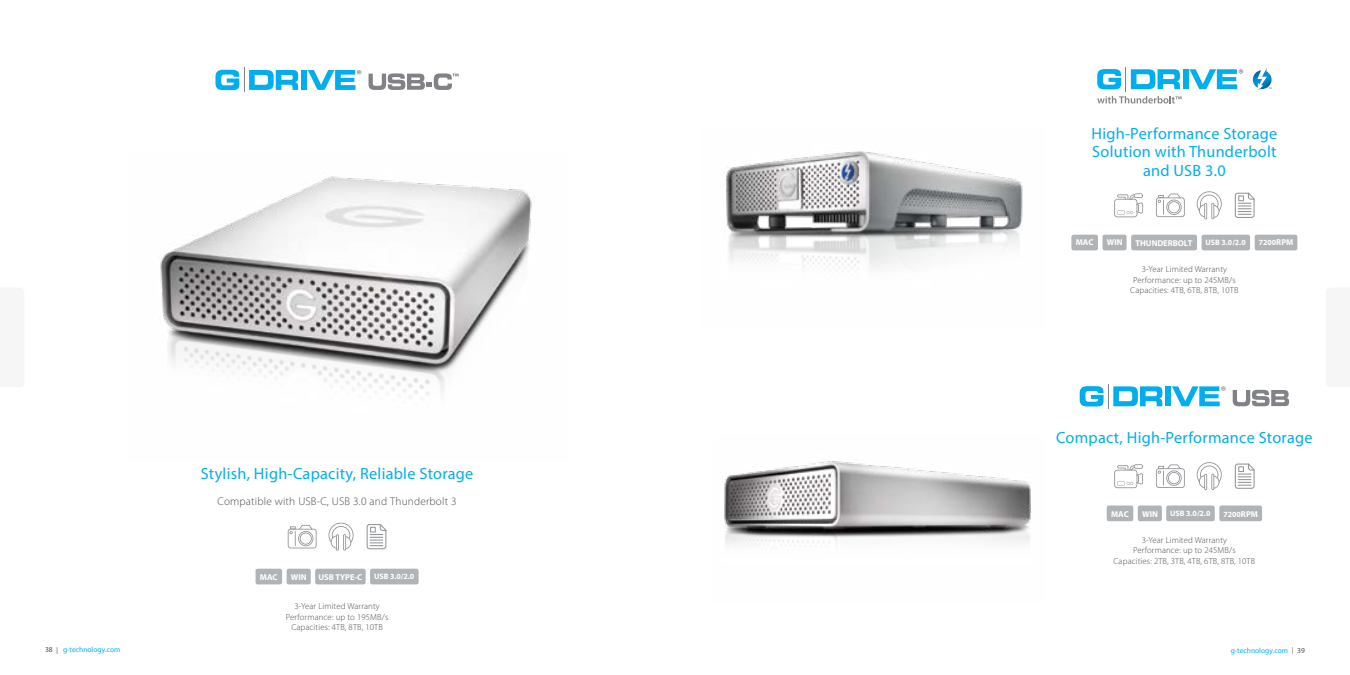
<style>
.page{position:relative;width:1350px;height:675px;background:#fff}
.page>*{position:absolute;margin:0;border:0;box-sizing:border-box;transform-origin:0 0}
.t1{font:16.25px/18.8px "Myriad Pro";letter-spacing:.015em;color:#00aeef;text-align:center}
.t2{font:300 11.25px "Myriad Pro";letter-spacing:.015em;color:#4d4d4f}
.t3{font:300 8.75px/10.5px "Myriad Pro";letter-spacing:.015em;color:#4d4d4f;text-align:center}
.t4{font:700 8.5px "Myriad Pro";letter-spacing:-.01em;color:#fff}
.t5{font:700 7.88px "Myriad Pro";color:#fff}
.t6{font:7.5px "Myriad Pro";color:#00aeef}
.s1{font-size:8.5px}
.s2{color:#4d4d4f}
.s3{font-weight:300;font-size:10px;color:#4d4d4f}
</style>
<div class="page">
<img style="left:160px;top:176px;width:375px;height:221px">
<img style="left:725px;top:151px;width:298px;height:119px">
<img style="left:722px;top:461px;width:309px;height:85px">
<div style="left:256px;top:569px;width:26px;height:15px;background:#b1b4b6;border-radius:2px"></div>
<div style="left:287px;top:569px;width:24px;height:15px;background:#b1b4b6;border-radius:2px"></div>
<div style="left:370px;top:569px;width:49px;height:15px;background:#b1b4b6;border-radius:2px"></div>
<div style="left:315px;top:569px;width:51px;height:15px;background:#b1b4b6;border-radius:2px"></div>
<div style="left:301px;top:70px;width:6px;height:20px;background:#00aeef"></div>
<svg style="left:308px;top:70px;width:53px;height:20px"></svg>
<svg style="left:215px;top:68px;width:83px;height:24px"></svg>
<svg style="left:369px;top:73px;width:90px;height:17px"></svg>
<svg style="left:1253px;top:68px;width:19px;height:23px"></svg>
<div style="left:1183px;top:69px;width:5px;height:20px;background:#00aeef"></div>
<svg style="left:1189px;top:69px;width:54px;height:20px"></svg>
<svg style="left:1097px;top:67px;width:85px;height:37px"></svg>
<div style="left:1131px;top:235px;width:66px;height:15px;background:#b1b4b6;border-radius:2px"></div>
<div style="left:1202px;top:235px;width:48px;height:15px;background:#b1b4b6;border-radius:2px"></div>
<div style="left:1071px;top:235px;width:27px;height:15px;background:#b1b4b6;border-radius:2px"></div>
<div style="left:1102px;top:235px;width:25px;height:15px;background:#b1b4b6;border-radius:2px"></div>
<div style="left:1255px;top:235px;width:42px;height:15px;background:#b1b4b6;border-radius:2px"></div>
<div style="left:1165px;top:386px;width:6px;height:20px;background:#00aeef"></div>
<svg style="left:1172px;top:386px;width:54px;height:20px"></svg>
<svg style="left:1080px;top:384px;width:82px;height:24px"></svg>
<svg style="left:1233px;top:390px;width:56px;height:16px"></svg>
<div style="left:1107px;top:506px;width:26px;height:15px;background:#b1b4b6;border-radius:2px"></div>
<div style="left:1138px;top:506px;width:24px;height:15px;background:#b1b4b6;border-radius:2px"></div>
<div style="left:1219px;top:506px;width:43px;height:15px;background:#b1b4b6;border-radius:2px"></div>
<div style="left:1166px;top:506px;width:49px;height:15px;background:#b1b4b6;border-radius:2px"></div>
<svg style="left:367px;top:524px;width:19px;height:25px"></svg>
<svg style="left:288px;top:525px;width:29px;height:23px"></svg>
<hr style="left:343px;top:534px;width:3px;height:17px;background:#939598">
<hr style="left:336px;top:534px;width:3px;height:17px;background:#939598">
<svg style="left:329px;top:523px;width:25px;height:27px"></svg>
<svg style="left:1235px;top:193px;width:20px;height:25px"></svg>
<svg style="left:1114px;top:193px;width:29px;height:24px"></svg>
<svg style="left:1156px;top:194px;width:29px;height:23px"></svg>
<hr style="left:1211px;top:203px;width:3px;height:16px;background:#939598">
<hr style="left:1204px;top:203px;width:3px;height:16px;background:#939598">
<svg style="left:1197px;top:191px;width:25px;height:27px"></svg>
<svg style="left:1235px;top:464px;width:20px;height:25px"></svg>
<svg style="left:1114px;top:464px;width:29px;height:24px"></svg>
<svg style="left:1156px;top:464px;width:29px;height:24px"></svg>
<hr style="left:1211px;top:474px;width:3px;height:16px;background:#939598">
<hr style="left:1204px;top:474px;width:3px;height:16px;background:#939598">
<svg style="left:1197px;top:462px;width:25px;height:27px"></svg>
<h1 class="t1" style="left:1091px;top:123px;width:187px">High-Performance Storage<br>Solution with Thunderbolt and USB 3.0</h1>
<p class="t4" style="left:1076px;top:237px;width:19px">MAC</p>
<p class="t4" style="left:1107px;top:237px;width:17px">WIN</p>
<p class="t4" style="left:1136px;top:237px;width:58px">THUNDERBOLT</p>
<p class="t5" style="left:1206px;top:237px;width:42px">USB 3.0/2.0</p>
<p class="t5" style="left:1259px;top:237px;width:36px">7200<span class="s1">RPM</span></p>
<p class="t3" style="left:1130px;top:264px;width:110px">3-Year Limited Warranty<br>Performance: up to 245MB/s<br>Capacities: 4TB, 6TB, 8TB, 10TB</p>
<h1 class="t1" style="left:201px;top:464px;width:274px">Stylish, High-Capacity, Reliable Storage</h1>
<p class="t2" style="left:217px;top:495px;width:241px">Compatible with USB-C, USB 3.0 and Thunderbolt 3</p>
<p class="t4" style="left:260px;top:571px;width:19px">MAC</p>
<p class="t4" style="left:291px;top:571px;width:17px">WIN</p>
<p class="t4" style="left:319px;top:571px;width:45px">USB TYPE-C</p>
<p class="t5" style="left:374px;top:571px;width:42px">USB 3.0/2.0</p>
<p class="t3" style="left:286px;top:601px;width:104px">3-Year Limited Warranty<br>Performance: up to 195MB/s<br>Capacities: 4TB, 8TB, 10TB</p>
<h1 class="t1" style="left:1056px;top:428px;width:258px">Compact, High-Performance Storage</h1>
<p class="t4" style="left:1111px;top:508px;width:19px">MAC</p>
<p class="t4" style="left:1142px;top:508px;width:17px">WIN</p>
<p class="t5" style="left:1170px;top:508px;width:42px">USB 3.0/2.0</p>
<p class="t5" style="left:1223px;top:509px;width:36px">7200<span class="s1">RPM</span></p>
<p class="t3" style="left:1114px;top:534px;width:143px">3-Year Limited Warranty<br>Performance: up to 245MB/s<br>Capacities: 2TB, 3TB, 4TB, 6TB, 8TB, 10TB</p>
<p class="t6" style="left:45px;top:645px;width:77px"><span class="s2">38</span> <span class="s3">I</span> g-technology.com</p>
<p class="t6" style="left:1231px;top:645px;width:76px">g-technology.com <span class="s3">I</span> <span class="s2">39</span></p>
</div>
